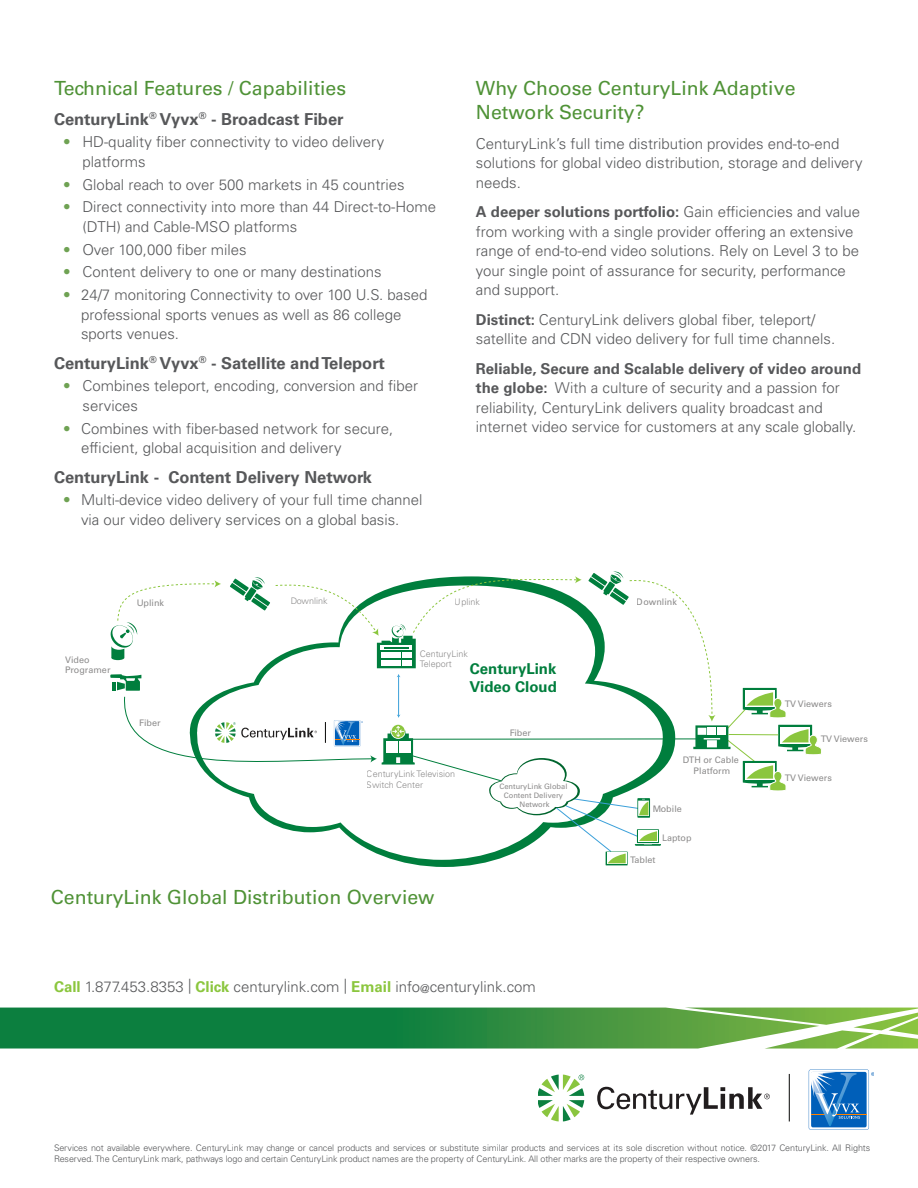
<style>
.page{position:relative;width:918px;height:1188px;background:#fff}
.page>*{position:absolute;margin:0;border:0;box-sizing:border-box;transform-origin:0 0}
.Heading{font:19.5px/24px "Univers LT Std";color:#4f9236}
.Subhead{font:700 16.5px "Univers LT Std";color:#57585a}
.Body_Copy{font:300 15px/19.5px "Univers LT Std";color:#57585a}
.t1{font:700 15px/18px "Univers LT Std";color:#007e3d}
.t2{font:300 9px/10.5px "Univers LT Std";letter-spacing:-.01em;color:#57585a}
.t3{font:9px/10.8px "Univers LT Std";color:#8c8b8b}
.t4{font:300 9px/10.8px "Univers LT Std";color:#8c8b8b}
.t5{font:7.5px/9px "Univers LT Std";color:#8c8b8b;text-align:center}
.s1{color:#6fa253}
.s2{font-weight:700}
.s3{font-weight:700;color:#8bc63e}
.s4{font-size:12px}
</style>
<div class="page">
<svg style="left:0;top:1008px;width:918px;height:41px;background:#3e974e"></svg>
<svg style="left:607px;top:863px;width:19px;height:1px"></svg>
<svg style="left:110px;top:571px;width:711px;height:292px"></svg>
<svg style="left:538px;top:1075px;width:46px;height:46px"></svg>
<svg style="left:597px;top:1087px;width:173px;height:28px"></svg>
<hr style="left:789px;top:1074px;width:1px;height:47px;background:#040503">
<svg style="left:809px;top:1069px;width:65px;height:61px"></svg>
<p class="Heading" style="left:54px;top:76px;width:294px">Technical Features / Capabilities</p>
<p class="Subhead" style="left:54px;top:109px;width:291px">CenturyLink<sup>®</sup> Vyvx<sup>®</sup> - Broadcast Fiber</p>
<p class="Body_Copy" style="left:82px;top:132px;width:303px;text-indent:-20px"><span class="s1">•</span> HD-quality fiber connectivity to video delivery platforms</p>
<p class="Body_Copy" style="left:63px;top:175px;width:343px"><span class="s1">•</span> Global reach to over 500 markets in 45 countries</p>
<p class="Body_Copy" style="left:82px;top:197px;width:355px;text-indent:-20px"><span class="s1">•</span> Direct connectivity into more than 44 Direct-to-Home (DTH) and Cable-MSO platforms</p>
<p class="Body_Copy" style="left:63px;top:240px;width:185px"><span class="s1">•</span> Over 100,000 fiber miles</p>
<p class="Body_Copy" style="left:63px;top:262px;width:320px"><span class="s1">•</span> Content delivery to one or many destinations</p>
<p class="Body_Copy" style="left:81px;top:285px;width:348px;text-indent:-18px"><span class="s1">•</span> 24/7 monitoring Connectivity to over 100 U.S. based professional sports venues as well as 86 college sports venues.</p>
<p class="Subhead" style="left:54px;top:353px;width:332px">CenturyLink<sup>®</sup> Vyvx<sup>®</sup> - Satellite and Teleport</p>
<p class="Body_Copy" style="left:82px;top:376px;width:337px;text-indent:-20px"><span class="s1">•</span> Combines teleport, encoding, conversion and fiber services</p>
<p class="Body_Copy" style="left:81px;top:418px;width:314px;text-indent:-18px"><span class="s1">•</span> Combines with fiber-based network for secure, efficient, global acquisition and delivery</p>
<p class="Subhead" style="left:54px;top:467px;width:320px">CenturyLink - Content Delivery Network</p>
<p class="Body_Copy" style="left:63px;top:490px;width:361px;text-align:center"><span class="s1">•</span> Multi-device video delivery of your full time channel via our video delivery services on a global basis.</p>
<p class="Heading" style="left:476px;top:76px;width:321px">Why Choose CenturyLink Adaptive<br>Network Security?</p>
<p class="Body_Copy" style="left:476px;top:134px;width:388px">CenturyLink’s full time distribution provides end-to-end solutions for global video distribution, storage and delivery needs.</p>
<p class="Body_Copy" style="left:476px;top:202px;width:386px"><span class="s2">A deeper solutions portfolio:</span> Gain efficiencies and value from working with a single provider offering an extensive range of end-to-end video solutions. Rely on Level 3 to be your single point of assurance for security, performance and support.</p>
<p class="Body_Copy" style="left:476px;top:310px;width:361px"><span class="s2">Distinct:</span> CenturyLink delivers global fiber, teleport/ satellite and CDN video delivery for full time channels.</p>
<p class="Body_Copy" style="left:476px;top:359px;width:387px"><span class="s2">Reliable, Secure and Scalable delivery of video around the globe:</span> With a culture of security and a passion for reliability, CenturyLink delivers quality broadcast and internet video service for customers at any scale globally.</p>
<p class="t3" style="left:137px;top:598px;width:29px">Uplink</p>
<p class="t4" style="left:290px;top:595px;width:39px">Downlink</p>
<p class="t4" style="left:455px;top:596px;width:27px">Uplink</p>
<p class="t3" style="left:637px;top:596px;width:42px">Downlink</p>
<p class="t3" style="left:65px;top:654px;width:47px">Video<br>Programer</p>
<p class="t3" style="left:139px;top:718px;width:23px">Fiber</p>
<p class="t4" style="left:420px;top:648px;width:50px">CenturyLink<br>Teleport</p>
<p class="t1" style="left:469px;top:660px;width:89px">CenturyLink<br>Video Cloud</p>
<p class="t3" style="left:509px;top:727px;width:23px">Fiber</p>
<p class="t3" style="left:682px;top:754px;width:58px">DTH or Cable</p>
<p class="t4" style="left:367px;top:768px;width:90px">CenturyLink Television</p>
<p class="t3" style="left:694px;top:765px;width:38px">Platform</p>
<p class="t4" style="left:367px;top:779px;width:58px">Switch Center</p>
<p class="t5" style="left:499px;top:782px;width:69px">CenturyLink Global<br>Content Delivery<br>Network</p>
<p class="t3" style="left:652px;top:803px;width:31px">Mobile</p>
<p class="t3" style="left:662px;top:832px;width:31px">Laptop</p>
<p class="t3" style="left:630px;top:854px;width:27px">Tablet</p>
<p class="Heading" style="left:51px;top:885px;width:385px">CenturyLink Global Distribution Overview</p>
<p class="Body_Copy" style="left:54px;top:977px;width:483px"><span class="s3">Call</span> 1.877.453.8353 | <span class="s3">Click</span> centurylink.com | <span class="s3">Email</span> info<span class="s4">@</span>centurylink.com</p>
<p class="t3" style="left:785px;top:698px;width:49px">TV Viewers</p>
<p class="t3" style="left:821px;top:733px;width:49px">TV Viewers</p>
<p class="t3" style="left:785px;top:773px;width:49px">TV Viewers</p>
<p class="t2" style="left:54px;top:1143px;width:818px">Services not available everywhere. CenturyLink may change or cancel products and services or substitute similar products and services at its sole discretion without notice. ©2017 CenturyLink. All Rights<br>Reserved. The CenturyLink mark, pathways logo and certain CenturyLink product names are the property of CenturyLink. All other marks are the property of their respective owners.</p>
</div>
